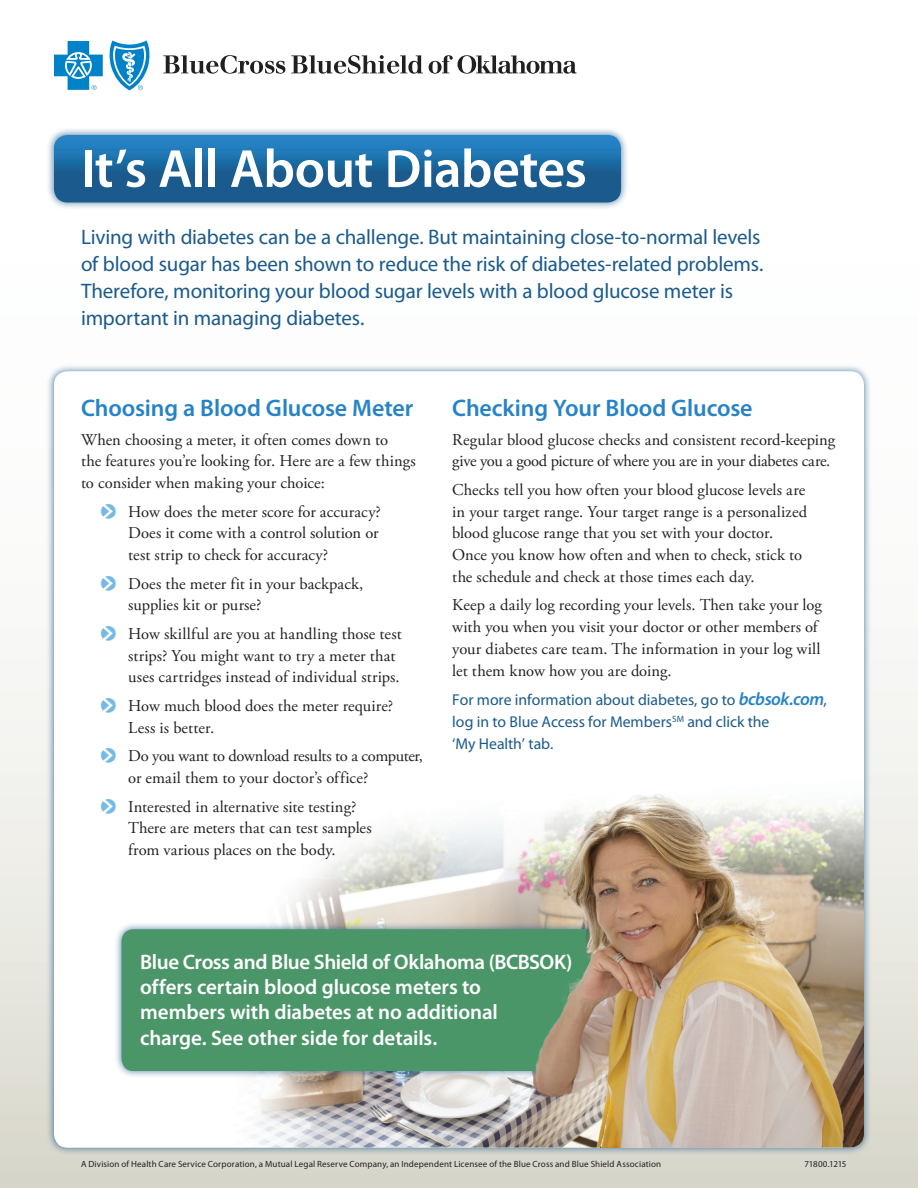
<style>
.page{position:relative;width:918px;height:1188px;background:#fff}
.page>*{position:absolute;margin:0;border:0;box-sizing:border-box;transform-origin:0 0}
.t1{font:600 54px "Myriad Pro";letter-spacing:-.015em;color:#fff}
.t2{font:600 24px "Myriad Pro";letter-spacing:-.005em;color:#2783c5}
.t3{font:21px/27px "Myriad Pro";letter-spacing:-.01em;color:#1b5a8c}
.t4{font:600 21px/25.2px "Myriad Pro";letter-spacing:-.01em;color:#fff}
.t5{font:16.5px/21.8px "Adobe Garamond Pro";color:#231f20}
.t6{font:15.75px/21.8px "Myriad Pro";letter-spacing:-.005em;color:#1b5a8c}
.t7{font:9px "Myriad Pro";letter-spacing:.015em;color:#231f20}
.t8{font:9px "Myriad Pro";letter-spacing:-.025em;color:#231f20}
.s1{font-family:"Pointers";font-size:18.75px;color:#75bae7}
.s2{font-weight:600;font-style:italic;font-size:18px;color:#2783c5}
</style>
<div class="page">
<div style="left:0;top:0;width:918px;height:1188px;background:linear-gradient(to bottom,#fff,#e1e0d7)"></div>
<div style="left:46px;top:363px;width:826px;height:792px;background:#1b5a8c;opacity:.75"></div>
<div style="left:54px;top:371px;width:810px;height:777px;background:#fff;border-radius:14px"></div>
<img style="left:58px;top:803px;width:806px;height:345px">
<div style="left:114px;top:921px;width:540px;height:158px;background:#1b5a8c;opacity:.75"></div>
<div style="left:122px;top:929px;width:227px;height:142px;background:#4b9669"></div>
<img style="left:349px;top:794px;width:472px;height:354px">
<div style="left:46px;top:127px;width:583px;height:83px;background:#1b5a8c;opacity:.75"></div>
<svg style="left:54px;top:135px;width:567px;height:67px;background:#1e69a0"></svg>
<svg style="left:163px;top:55px;width:122px;height:19px"></svg>
<svg style="left:291px;top:55px;width:132px;height:19px"></svg>
<svg style="left:429px;top:55px;width:148px;height:19px"></svg>
<svg style="left:54px;top:41px;width:49px;height:49px"></svg>
<svg style="left:109px;top:40px;width:42px;height:50px"></svg>
<h1 class="t1" style="left:81px;top:139px;width:507px">It’s All About Diabetes</h1>
<p class="t3" style="left:81px;top:224px;width:684px">Living with diabetes can be a challenge. But maintaining close-to-normal levels of blood sugar has been shown to reduce the risk of diabetes-related problems.<br>Therefore, monitoring your blood sugar levels with a blood glucose meter is important in managing diabetes.</p>
<h2 class="t2" style="left:81px;top:395px;width:334px">Choosing a Blood Glucose Meter</h2>
<p class="t5" style="left:81px;top:429px;width:336px">When choosing a meter, it often comes down to<br>the features you’re looking for. Here are a few things to consider when making your choice:</p>
<p class="t5" style="left:128px;top:501px;width:254px;text-indent:-27px"><span class="s1">O</span> How does the meter score for accuracy?<br>Does it come with a control solution or test strip to check for accuracy?</p>
<p class="t5" style="left:128px;top:573px;width:236px;text-indent:-27px"><span class="s1">O</span> Does the meter fit in your backpack, supplies kit or purse?</p>
<p class="t5" style="left:128px;top:623px;width:275px;text-indent:-27px"><span class="s1">O</span> How skillful are you at handling those test strips? You might want to try a meter that uses cartridges instead of individual strips.</p>
<p class="t5" style="left:128px;top:695px;width:266px;text-indent:-27px"><span class="s1">O</span> How much blood does the meter require?<br>Less is better.</p>
<p class="t5" style="left:128px;top:746px;width:296px;text-indent:-27px"><span class="s1">O</span> Do you want to download results to a computer, or email them to your doctor’s office?</p>
<p class="t5" style="left:128px;top:796px;width:245px;text-indent:-27px"><span class="s1">O</span> Interested in alternative site testing?<br>There are meters that can test samples from various places on the body.</p>
<h2 class="t2" style="left:452px;top:395px;width:302px">Checking Your Blood Glucose</h2>
<p class="t5" style="left:452px;top:429px;width:385px">Regular blood glucose checks and consistent record-keeping give you a good picture of where you are in your diabetes care.</p>
<p class="t5" style="left:452px;top:479px;width:356px">Checks tell you how often your blood glucose levels are in your target range. Your target range is a personalized blood glucose range that you set with your doctor.<br>Once you know how often and when to check, stick to the schedule and check at those times each day.</p>
<p class="t5" style="left:452px;top:595px;width:371px">Keep a daily log recording your levels. Then take your log with you when you visit your doctor or other members of your diabetes care team. The information in your log will let them know how you are doing.</p>
<p class="t6" style="left:452px;top:689px;width:376px">For more information about diabetes, go to <span class="s2">bcbsok.com</span>, log in to Blue Access for Members<sup>SM</sup> and click the<br>‘My Health’ tab.</p>
<p class="t4" style="left:140px;top:950px;width:434px">Blue Cross and Blue Shield of Oklahoma (BCBSOK) offers certain blood glucose meters to<br>members with diabetes at no additional<br>charge. See other side for details.</p>
<p class="t7" style="left:81px;top:1159px;width:582px">A Division of Health Care Service Corporation, a Mutual Legal Reserve Company, an Independent Licensee of the Blue Cross and Blue Shield Association</p>
<p class="t8" style="left:804px;top:1159px;width:44px">71800.1215</p>
</div>
